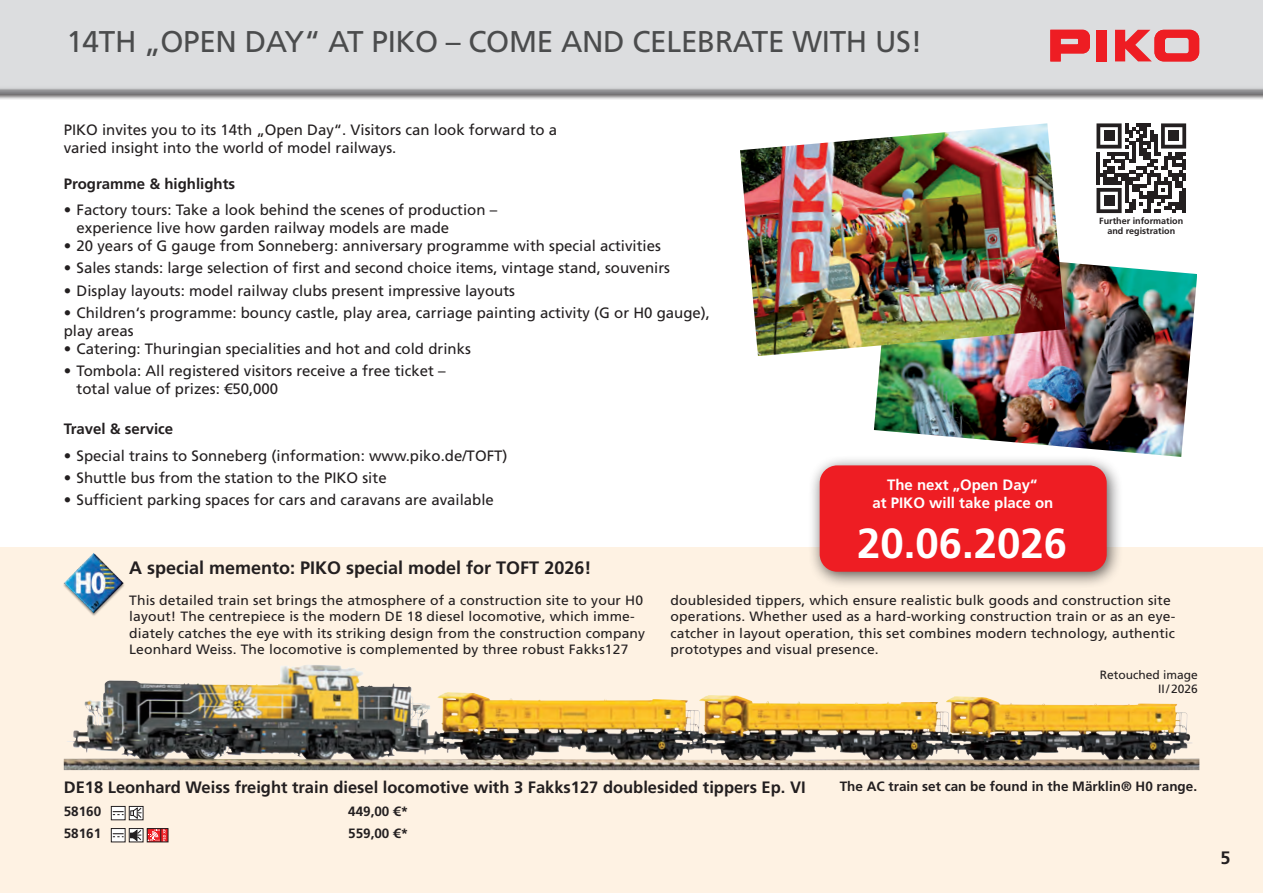
<style>
.page{position:relative;width:1263px;height:893px;background:#fff}
.page>*{position:absolute;margin:0;border:0;box-sizing:border-box;transform-origin:0 0}
.t1{font:700 42px "Frutiger LT Std";color:#fff}
.t2{font:30px "Frutiger LT Std";letter-spacing:-.01em;color:#4b4c4d}
.t3{font:700 18px "Frutiger LT Std";color:#231f20}
.t4{font:700 16.5px "Frutiger LT Std";color:#231f20}
.t5{font:15px/18px "Frutiger LT Std";color:#231f20}
.t6{font:700 15px/18px "Frutiger LT Std";color:#fff;text-align:center}
.t7{font:700 15px "Frutiger LT Std";color:#231f20}
.t8{font:13.5px/16.2px "Frutiger LT Std";letter-spacing:.01em;color:#231f20}
.t9{font:700 13.5px/22px "Frutiger LT Std";color:#231f20}
.t10{font:12px/14.4px "Frutiger LT Std";color:#231f20;text-align:right}
.t11{font:700 9px/10.8px "Frutiger LT Std";color:#231f20;text-align:center}
</style>
<div class="page">
<div style="left:0;top:547px;width:1263px;height:346px;background:#fef2e3"></div>
<img style="left:64px;top:665px;width:1135px;height:105px">
<img style="left:874px;top:262px;width:323px;height:195px">
<img style="left:740px;top:123px;width:325px;height:233px">
<div style="left:808px;top:455px;width:315px;height:135px;background:#231f20;opacity:.75"></div>
<div style="left:820px;top:465px;width:287px;height:107px;background:#ee1d23;border-radius:18px"></div>
<div style="left:111px;top:806px;width:14px;height:14px;background:#fff"></div>
<svg style="left:113px;top:811px;width:10px;height:4px"></svg>
<div style="left:111px;top:806px;width:14px;height:14px;border:1px solid #231f20"></div>
<svg style="left:131px;top:808px;width:10px;height:10px"></svg>
<div style="left:129px;top:806px;width:14px;height:14px;border:1px solid #231f20"></div>
<div style="left:111px;top:828px;width:14px;height:14px;background:#fff"></div>
<svg style="left:113px;top:833px;width:10px;height:4px"></svg>
<div style="left:111px;top:828px;width:14px;height:14px;border:1px solid #231f20"></div>
<svg style="left:131px;top:830px;width:10px;height:10px"></svg>
<div style="left:129px;top:828px;width:14px;height:14px;border:1px solid #231f20"></div>
<svg style="left:149px;top:830px;width:17px;height:10px"></svg>
<div style="left:147px;top:828px;width:21px;height:14px;border:1px solid #231f20"></div>
<img style="left:63px;top:553px;width:61px;height:63px">
<svg style="left:1096px;top:123px;width:90px;height:90px"></svg>
<div style="left:1104px;top:131px;width:10px;height:10px;background:#231f20"></div>
<div style="left:1168px;top:131px;width:11px;height:10px;background:#231f20"></div>
<div style="left:1104px;top:195px;width:10px;height:11px;background:#231f20"></div>
<div style="left:0;top:0;width:1263px;height:100px;background:#231f20;opacity:.5"></div>
<div style="left:0;top:0;width:1263px;height:96px;background:#231f20;opacity:.3"></div>
<svg style="left:1050px;top:30px;width:40px;height:31px"></svg>
<div style="left:1097px;top:30px;width:10px;height:31px;background:#ee1d23"></div>
<svg style="left:1115px;top:30px;width:84px;height:31px;background:#e76065"></svg>
<h2 class="t2" style="left:66px;top:24px;width:857px">14TH „OPEN DAY“ AT PIKO – COME AND CELEBRATE WITH US!</h2>
<p class="t5" style="left:64px;top:120px;width:495px">PIKO invites you to its 14th „Open Day“. Visitors can look forward to a varied insight into the world of model railways.</p>
<p class="t7" style="left:64px;top:175px;width:173px">Programme &amp; highlights</p>
<p class="t5" style="left:77px;top:201px;width:422px;text-indent:-13px">• Factory tours: Take a look behind the scenes of production – experience live how garden railway models are made</p>
<p class="t5" style="left:64px;top:237px;width:599px">• 20 years of G gauge from Sonneberg: anniversary programme with special activities</p>
<p class="t5" style="left:64px;top:259px;width:608px">• Sales stands: large selection of first and second choice items, vintage stand, souvenirs</p>
<p class="t5" style="left:64px;top:281px;width:453px">• Display layouts: model railway clubs present impressive layouts</p>
<p class="t5" style="left:64px;top:304px;width:648px">• Children‘s programme: bouncy castle, play area, carriage painting activity (G or H0 gauge), play areas</p>
<p class="t5" style="left:64px;top:340px;width:409px">• Catering: Thuringian specialities and hot and cold drinks</p>
<p class="t5" style="left:77px;top:362px;width:371px;text-indent:-13px">• Tombola: All registered visitors receive a free ticket – total value of prizes: €50,000</p>
<p class="t7" style="left:64px;top:420px;width:111px">Travel &amp; service</p>
<p class="t5" style="left:64px;top:447px;width:445px">• Special trains to Sonneberg (information: www.piko.de/TOFT)</p>
<p class="t5" style="left:64px;top:469px;width:324px">• Shuttle bus from the station to the PIKO site</p>
<p class="t5" style="left:64px;top:491px;width:432px">• Sufficient parking spaces for cars and caravans are available</p>
<p class="t11" style="left:1099px;top:215px;width:86px">Further information and registration</p>
<p class="t6" style="left:872px;top:476px;width:182px">The next „Open Day“<br>at PIKO will take place on</p>
<h1 class="t1" style="left:857px;top:519px;width:212px">20.06.2026</h1>
<p class="t3" style="left:129px;top:557px;width:464px">A special memento: PIKO special model for TOFT 2026!</p>
<p class="t8" style="left:129px;top:592px;width:518px">This detailed train set brings the atmosphere of a construction site to your H0 layout! The centrepiece is the modern DE 18 diesel locomotive, which imme&shy;diately catches the eye with its striking design from the construction company Leonhard Weiss. The locomotive is complemented by three robust Fakks127</p>
<p class="t8" style="left:670px;top:592px;width:506px">doublesided tippers, which ensure realistic bulk goods and construction site operations. Whether used as a hard-working construction train or as an eye&shy;catcher in layout operation, this set combines modern technology, authentic prototypes and visual presence.</p>
<p class="t10" style="left:1100px;top:667px;width:100px">Retouched image<br>II/2026</p>
<p class="t4" style="left:64px;top:778px;width:743px">DE18 Leonhard Weiss freight train diesel locomotive with 3 Fakks127 doublesided tippers Ep. VI</p>
<p class="t9" style="left:64px;top:801px;width:39px">58160<br>58161</p>
<p class="t9" style="left:348px;top:801px;width:62px">449,00 €*<br>559,00 €*</p>
<p class="t9" style="left:840px;top:775px;width:359px">The AC train set can be found in the Märklin® H0 range.</p>
<p class="t3" style="left:1220px;top:847px;width:12px">5</p>
</div>
